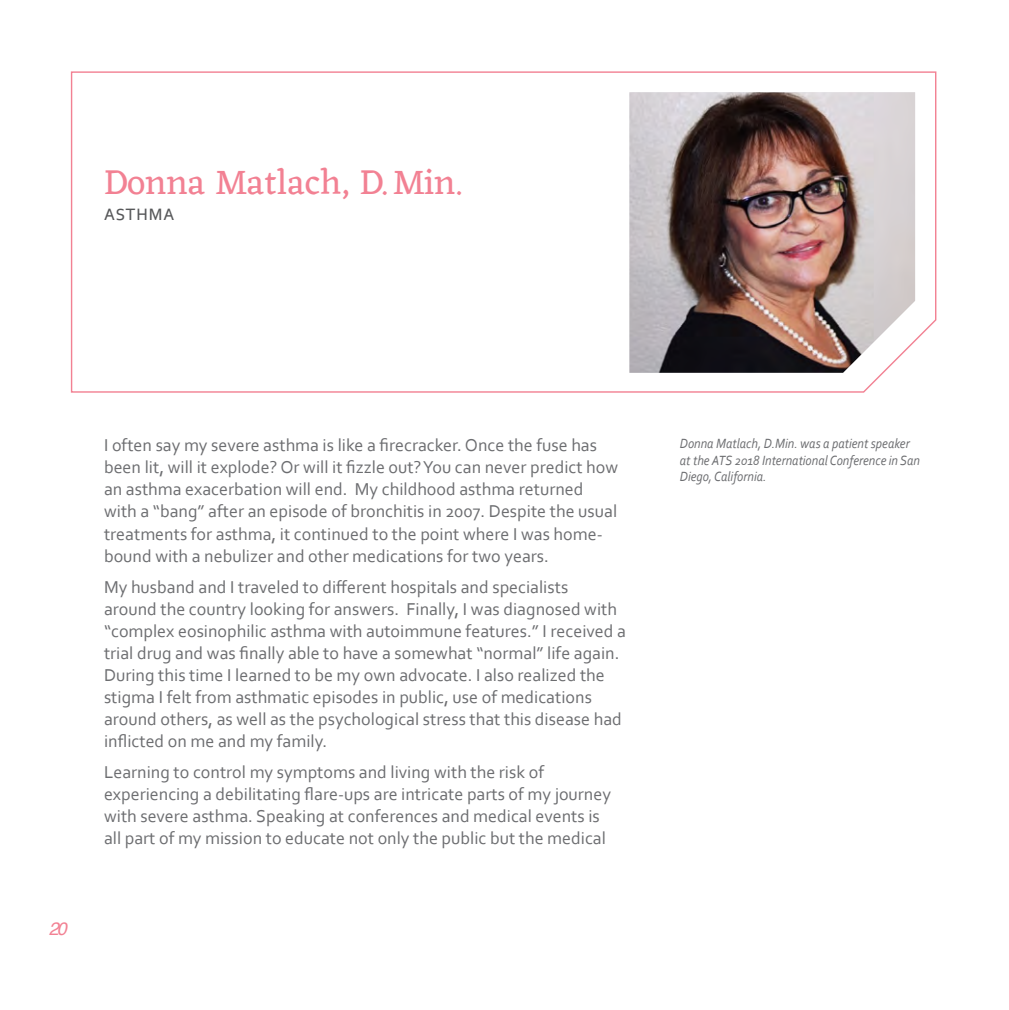
<style>
.page{position:relative;width:1009px;height:1010px;background:#fff}
.page>*{position:absolute;margin:0;border:0;box-sizing:border-box;transform-origin:0 0}
.t1{font:36px "Eczar";color:#f28193}
.t2{font:22px "Corbel";color:#57585a;scale:.95 1}
.t3{font:18px/22px "Corbel";color:#6c6d70}
.t4{font:italic 18px "Helvetica";color:#f28193}
.t5{font:italic 14px/16px "Corbel";color:#6c6d70;scale:.9 1}
</style>
<div class="page">
<svg style="left:70px;top:71px;width:866px;height:322px"></svg>
<img style="left:629px;top:92px;width:285px;height:281px">
<p class="t1" style="left:104px;top:157px;width:358px">Donna Matlach, D. Min.</p>
<p class="t2" style="left:104px;top:199px;width:75px">asthma</p>
<p class="t4" style="left:49px;top:914px;width:20px">20</p>
<p class="t3" style="left:104px;top:434px;width:515px">I often say my severe asthma is like a firecracker. Once the fuse has been lit, will it explode? Or will it fizzle out? You can never predict how an asthma exacerbation will end. My childhood asthma returned with a “bang” after an episode of bronchitis in 2007. Despite the usual treatments for asthma, it continued to the point where I was home&shy;bound with a nebulizer and other medications for two years.</p>
<p class="t3" style="left:104px;top:575px;width:523px">My husband and I traveled to different hospitals and specialists<br>around the country looking for answers. Finally, I was diagnosed with “complex eosinophilic asthma with autoimmune features.” I received a trial drug and was finally able to have a somewhat “normal” life again.<br>During this time I learned to be my own advocate. I also realized the stigma I felt from asthmatic episodes in public, use of medications around others, as well as the psychological stress that this disease had inflicted on me and my family.</p>
<p class="t3" style="left:104px;top:760px;width:508px">Learning to control my symptoms and living with the risk of experiencing a debilitating flare-ups are intricate parts of my journey with severe asthma. Speaking at conferences and medical events is all part of my mission to educate not only the public but the medical</p>
<p class="t5" style="left:679px;top:435px;width:268px">Donna Matlach, D.Min. was a patient speaker at the ATS 2018 International Conference in San<br>Diego, California.</p>
</div>
